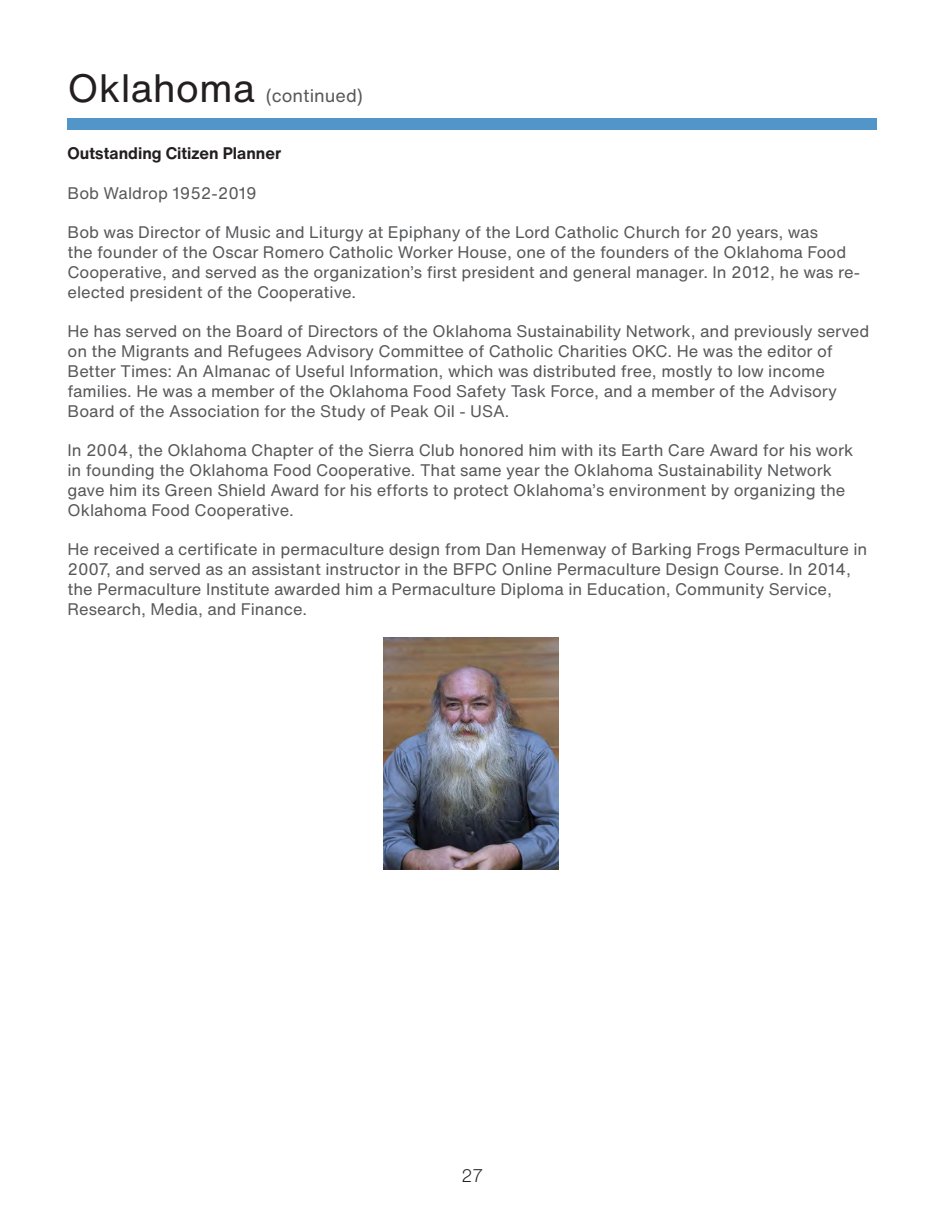
<style>
.page{position:relative;width:945px;height:1215px;background:#fff}
.page>*{position:absolute;margin:0;border:0;box-sizing:border-box;transform-origin:0 0}
.t1{font:18px "Helvetica Now Text";color:#57585a}
.t2{font:300 18px "Helvetica Now Text";color:#231f20}
.t3{font:16.5px/19.8px "Helvetica Now Text";color:#57585a}
.t4{font:700 16.5px "Helvetica Now Text";color:#231f20}
.s1{font-size:39px;color:#231f20}
</style>
<div class="page">
<div style="left:68px;top:118px;width:810px;height:12px;background:#5195c9"></div>
<img style="left:383px;top:637px;width:176px;height:232px">
<p class="t1" style="left:68px;top:82px;width:297px"><span class="s1">Oklahoma</span> (continued)</p>
<p class="t4" style="left:68px;top:141px;width:215px">Outstanding Citizen Planner</p>
<p class="t3" style="left:68px;top:183px;width:191px">Bob Waldrop 1952-2019</p>
<p class="t3" style="left:68px;top:222px;width:794px">Bob was Director of Music and Liturgy at Epiphany of the Lord Catholic Church for 20 years, was<br>the founder of the Oscar Romero Catholic Worker House, one of the founders of the Oklahoma Food Cooperative, and served as the organization’s first president and general manager. In 2012, he was re&shy;elected president of the Cooperative.</p>
<p class="t3" style="left:68px;top:321px;width:803px">He has served on the Board of Directors of the Oklahoma Sustainability Network, and previously served on the Migrants and Refugees Advisory Committee of Catholic Charities OKC. He was the editor of Better Times: An Almanac of Useful Information, which was distributed free, mostly to low income families. He was a member of the Oklahoma Food Safety Task Force, and a member of the Advisory Board of the Association for the Study of Peak Oil - USA.</p>
<p class="t3" style="left:68px;top:440px;width:787px">In 2004, the Oklahoma Chapter of the Sierra Club honored him with its Earth Care Award for his work in founding the Oklahoma Food Cooperative. That same year the Oklahoma Sustainability Network gave him its Green Shield Award for his efforts to protect Oklahoma’s environment by organizing the Oklahoma Food Cooperative.</p>
<p class="t3" style="left:68px;top:539px;width:801px">He received a certificate in permaculture design from Dan Hemenway of Barking Frogs Permaculture in 2007, and served as an assistant instructor in the BFPC Online Permaculture Design Course. In 2014, the Permaculture Institute awarded him a Permaculture Diploma in Education, Community Service, Research, Media, and Finance.</p>
<p class="t2" style="left:461px;top:1163px;width:24px">27</p>
</div>
